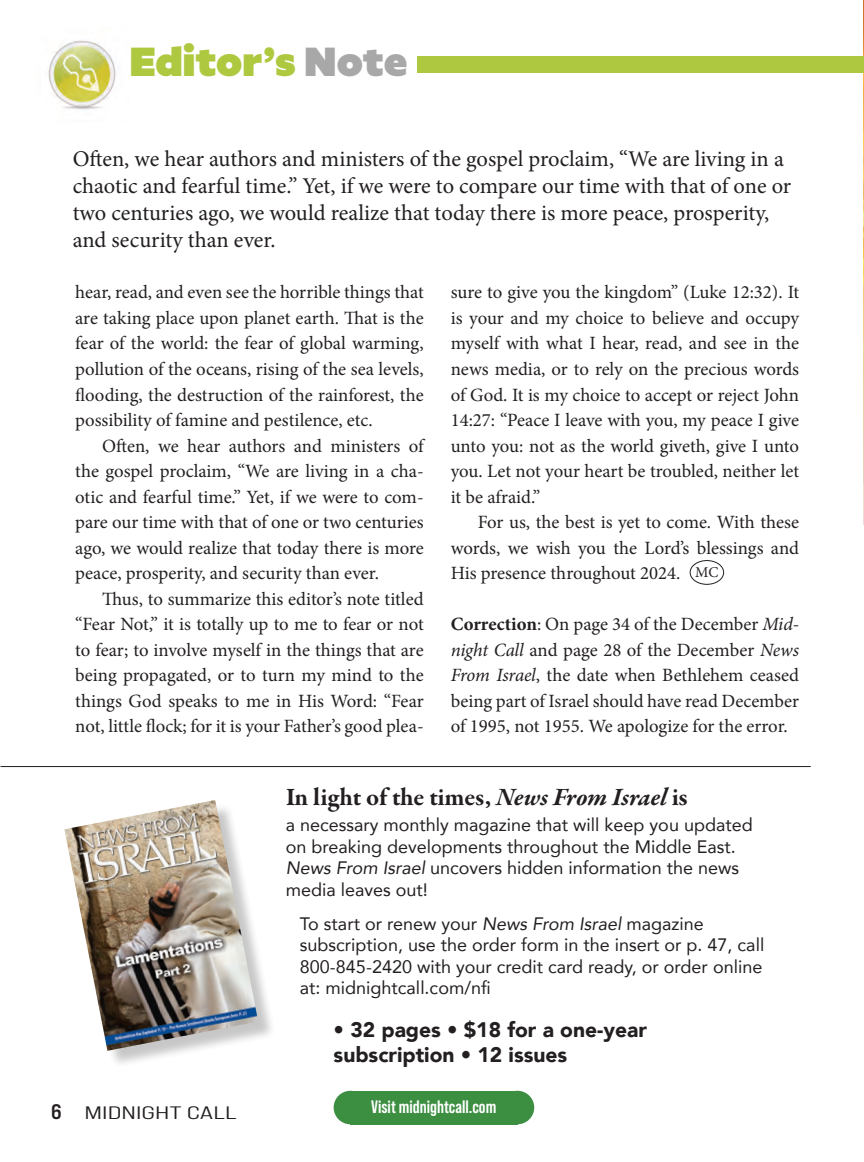
<style>
.page{position:relative;width:864px;height:1162px;background:#fff}
.page>*{position:absolute;margin:0;border:0;box-sizing:border-box;transform-origin:0 0}
.t1{font:900 40.5px "Specter";color:#aec940}
.t2{font:700 25.5px "Garamond Premr Pro";letter-spacing:-.005em;color:#231f20}
.Pull_Quote{font:22.5px/27px "Minion Pro";letter-spacing:-.005em;color:#231f20}
.t3{font:900 21px/25.2px "Avenir";color:#231f20}
.t4{font:21px "Bebas Neue Pro Exp Bd";color:#231f20}
.t5{font:18.75px/25.5px "Minion Pro";color:#231f20;text-align:justify}
.t6{font:18px/21.6px "Avenir";color:#231f20}
.t7{font:700 18px "Bebas Neue Pro";color:#fff}
.t8{font:18px "Bebas Neue Pro Exp Md";color:#231f20;scale:1.5 1}
.Intro_Verse{font:15px "Minion Pro";color:#231f20}
.s1{color:#a8a8a8}
.s2{font-weight:700}
.s3{font-style:italic}
</style>
<div class="page">
<div style="left:350px;top:1090px;width:167px;height:34px;background:#3c8e41"></div>
<div style="left:501px;top:1090px;width:33px;height:34px;background:#3c8e41;border-radius:50%"></div>
<div style="left:334px;top:1090px;width:33px;height:34px;background:#3c8e41;border-radius:50%"></div>
<img style="left:863px;top:1px;width:1px;height:523px">
<div style="left:67px;top:802px;width:209px;height:266px;background:#231f20;opacity:.25"></div>
<img style="left:64px;top:800px;width:194px;height:250px">
<hr style="left:0;top:766px;width:811px;height:1px;background:#231f20">
<div style="left:690px;top:560px;width:34px;height:24px;border:1px solid #231f20;border-radius:50%"></div>
<img style="left:48px;top:40px;width:68px;height:70px">
<div style="left:417px;top:56px;width:447px;height:16px;background:#aec940"></div>
<p class="t1" style="left:129px;top:34px;width:280px">Editor’s <span class="s1">Note</span></p>
<p class="Pull_Quote" style="left:73px;top:145px;width:720px">Often, we hear authors and ministers of the gospel proclaim, “We are living in a chaotic and fearful time.” Yet, if we were to compare our time with that of one or two centuries ago, we would realize that today there is more peace, prosperity, and security than ever.</p>
<p class="t5" style="left:75px;top:280px;width:350px">hear, read, and even see the horrible things that are taking place upon planet earth. That is the fear of the world: the fear of global warming, pollution of the oceans, rising of the sea levels, flooding, the destruction of the rainforest, the possibility of famine and pestilence, etc.</p>
<p class="t5" style="left:75px;top:433px;width:350px;text-indent:27px">Often, we hear authors and ministers of the gospel proclaim, “We are living in a cha&shy;otic and fearful time.” Yet, if we were to com&shy;pare our time with that of one or two centuries ago, we would realize that today there is more peace, prosperity, and security than ever.</p>
<p class="t5" style="left:75px;top:586px;width:350px;text-indent:27px">Thus, to summarize this editor’s note titled “Fear Not,” it is totally up to me to fear or not to fear; to involve myself in the things that are being propagated, or to turn my mind to the things God speaks to me in His Word: “Fear not, little flock; for it is your Father’s good plea-</p>
<p class="t5" style="left:451px;top:280px;width:350px">sure to give you the kingdom” (Luke 12:32). It is your and my choice to believe and occupy myself with what I hear, read, and see in the news media, or to rely on the precious words of God. It is my choice to accept or reject John 14:27: “Peace I leave with you, my peace I give unto you: not as the world giveth, give I unto you. Let not your heart be troubled, neither let it be afraid.”</p>
<p class="t5" style="left:451px;top:509px;width:350px;text-indent:27px">For us, the best is yet to come. With these words, we wish you the Lord’s blessings and His presence throughout 2024.</p>
<p class="t5" style="left:451px;top:611px;width:350px"><span class="s2">Correction</span>: On page 34 of the December <span class="s3">Mid&shy;night Call</span> and page 28 of the December <span class="s3">News From Israel</span>, the date when Bethlehem ceased being part of Israel should have read December of 1995, not 1955. We apologize for the error.</p>
<p class="Intro_Verse" style="left:695px;top:561px;width:25px">MC</p>
<p class="t4" style="left:51px;top:1098px;width:12px">6</p>
<p class="t8" style="left:85px;top:1101px;width:103px">MIDNIGHT CALL</p>
<p class="t2" style="left:286px;top:781px;width:404px">In light of the times, <span class="s3">News From Israel</span> is</p>
<p class="t6" style="left:286px;top:813px;width:468px">a necessary monthly magazine that will keep you updated on breaking developments throughout the Middle East.<br><span class="s3">News From Israel</span> uncovers hidden information the news media leaves out!</p>
<p class="t6" style="left:300px;top:911px;width:466px">To start or renew your <span class="s3">News From Israel</span> magazine subscription, use the order form in the insert or p. 47, call 800-845-2420 with your credit card ready, or order online at: midnightcall.com/nfi</p>
<p class="t3" style="left:334px;top:1016px;width:315px">• 32 pages • $18 for a one-year subscription • 12 issues</p>
<p class="t7" style="left:371px;top:1095px;width:127px">Visit midnightcall.com</p>
</div>
